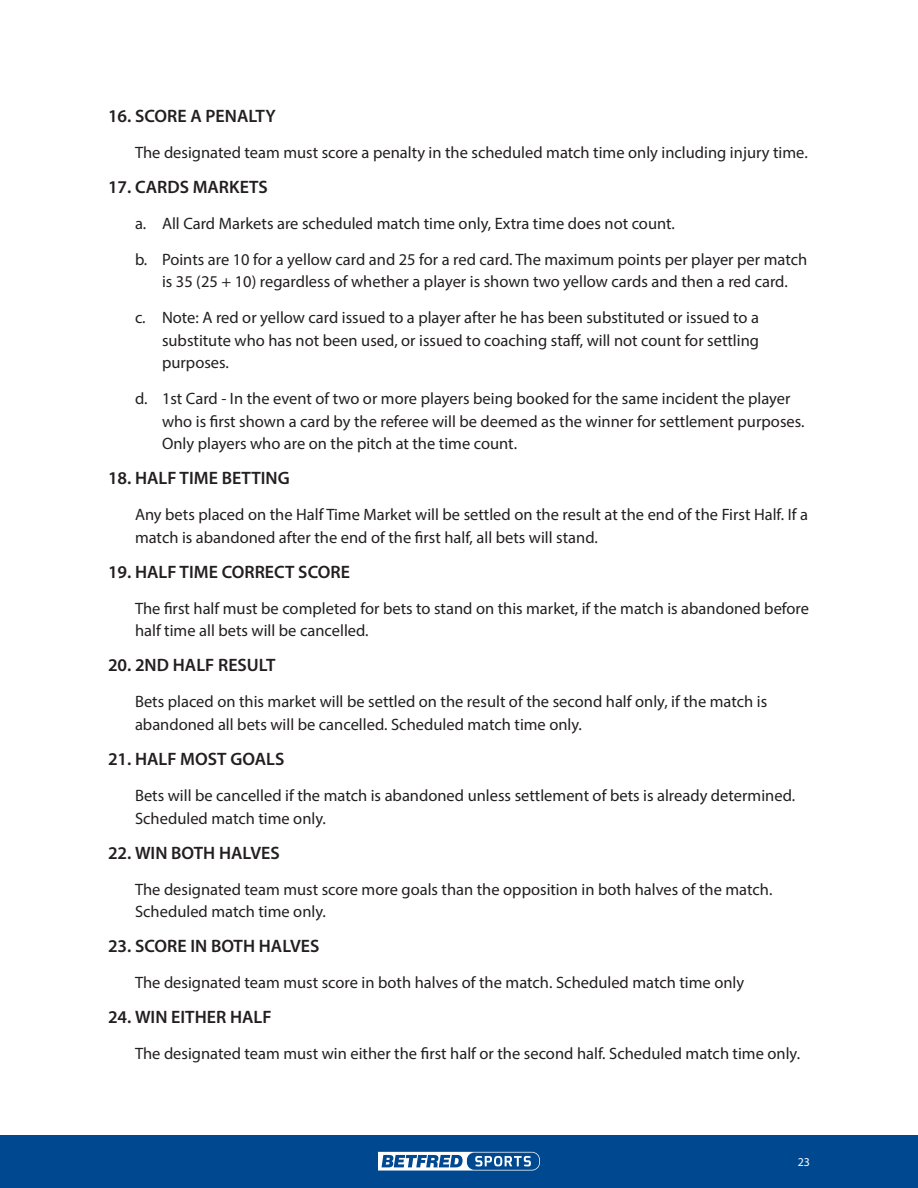
<style>
.page{position:relative;width:918px;height:1188px;background:#fff}
.page>*{position:absolute;margin:0;border:0;box-sizing:border-box;transform-origin:0 0}
.t1{font:18px "Myriad Variable Concept";letter-spacing:.2em;color:#231f20}
.Subtitles{font:16.5px/22.5px "Myriad Variable Concept";letter-spacing:.16em;color:#231f20}
.t2{font:12px "Myriad Variable Concept";color:#fff}
</style>
<div class="page">
<div style="left:0;top:1135px;width:918px;height:53px;background:#004990"></div>
<svg style="left:378px;top:1152px;width:162px;height:19px"></svg>
<p class="t1" style="left:108px;top:105px;width:166px">16. SCORE A PENALTY</p>
<p class="Subtitles" style="left:135px;top:141px;width:674px">The designated team must score a penalty in the scheduled match time only including injury time.</p>
<p class="t1" style="left:108px;top:176px;width:158px">17. CARDS MARKETS</p>
<p class="Subtitles" style="left:135px;top:212px;width:541px">a. AllCard Markets are scheduled match time only,Extra time does not count.</p>
<p class="Subtitles" style="left:162px;top:248px;width:644px;text-indent:-27px">b. Points are 10 for a yellow card and 25 for a red card.The maximum points per player per match is 35 (25 +10)regardless of whether a player is shown two yellow cards and then a red card.</p>
<p class="Subtitles" style="left:162px;top:306px;width:596px;text-align:justify;text-indent:-27px">c. Note:A red or yellow card issued to a player after he has been substituted or issued to a substitute who has not been used,or issued to coaching staff,willnot count for settling purposes.</p>
<p class="Subtitles" style="left:162px;top:387px;width:643px;text-indent:-27px">d. 1st Card -In the event of two or more players being booked for the same incident the player who is first shown a card by the referee willbe deemed as the winner for settlement purposes.<br>Only players who are on the pitch at the time count.</p>
<p class="t1" style="left:108px;top:468px;width:179px">18. HALF TIME BETTING</p>
<p class="Subtitles" style="left:135px;top:503px;width:672px">Any bets placed on the HalfTime Market willbe settled on the result at the end of the First Half.If a match is abandoned after the end of the first half,allbets willstand.</p>
<p class="t1" style="left:108px;top:561px;width:240px">19. HALF TIME CORRECT SCORE</p>
<p class="Subtitles" style="left:135px;top:597px;width:673px">The first half must be completed for bets to stand on this market,if the match is abandoned before half time allbets willbe cancelled.</p>
<p class="t1" style="left:108px;top:655px;width:166px">20. 2ND HALF RESULT</p>
<p class="Subtitles" style="left:135px;top:691px;width:632px">Bets placed on this market willbe settled on the result of the second half only,if the match is abandoned allbets willbe cancelled.Scheduled match time only.</p>
<p class="t1" style="left:108px;top:748px;width:175px">21. HALF MOST GOALS</p>
<p class="Subtitles" style="left:135px;top:784px;width:661px">Bets willbe cancelled if the match is abandoned unless settlement of bets is already determined.<br>Scheduled match time only.</p>
<p class="t1" style="left:108px;top:842px;width:170px">22. WIN BOTH HALVES</p>
<p class="Subtitles" style="left:135px;top:878px;width:638px">The designated team must score more goals than the opposition in both halves of the match.<br>Scheduled match time only.</p>
<p class="t1" style="left:108px;top:936px;width:210px">23. SCORE IN BOTH HALVES</p>
<p class="Subtitles" style="left:135px;top:971px;width:608px">The designated team must score in both halves of the match.Scheduled match time only</p>
<p class="t1" style="left:108px;top:1007px;width:162px">24. WIN EITHER HALF</p>
<p class="Subtitles" style="left:135px;top:1043px;width:666px">The designated team must win either the first half or the second half.Scheduled match time only.</p>
<p class="t2" style="left:798px;top:1155px;width:12px">23</p>
</div>
